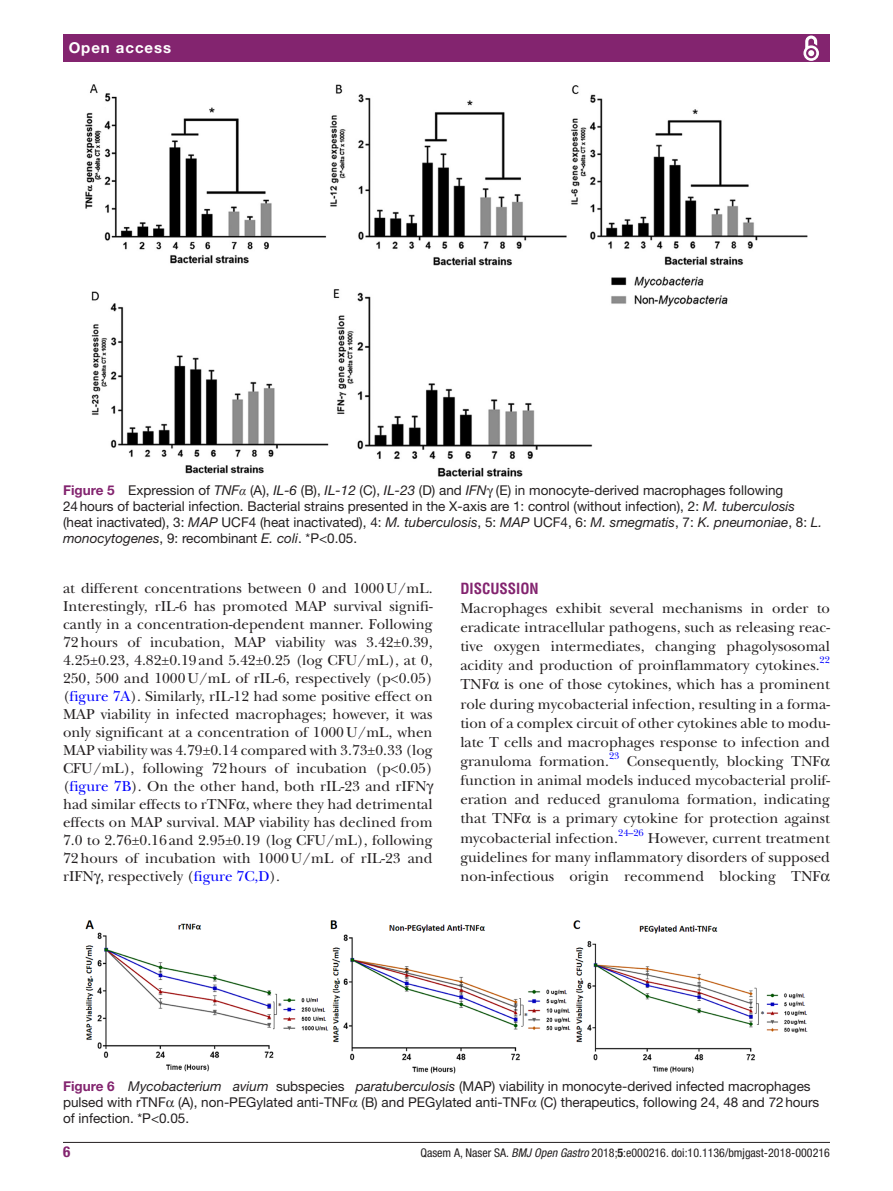
<style>
.page{position:relative;width:893px;height:1191px;background:#fff}
.page>*{position:absolute;margin:0;border:0;box-sizing:border-box;transform-origin:0 0}
.t1{font:15px/18px "New Baskerville";color:#231f20;text-align:justify}
.t2{font:700 15px "Helvetica Neue LT Std";letter-spacing:.065em;color:#fff}
.t3{font:700 condensed 15px "Helvetica LT Std";color:#83246f}
.t4{font:700 condensed 15px "Helvetica Neue LT Std";color:#83246f}
.t5{font:13.5px/16.2px "Helvetica Neue LT Std";color:#231f20}
.t6{font:condensed 12px "Helvetica Neue LT Std";color:#231f20}
.t7{font:9.9px "New Baskerville";color:#00f}
.s1{font-weight:700;color:#83246f}
.s2{font-style:italic}
.s3{font-family:"Times New Roman";font-style:italic}
.s4{color:#00f}
.s5{font-weight:700}
</style>
<div class="page">
<hr style="left:63px;top:1142px;width:767px;height:1px;background:#231f20">
<div style="left:63px;top:34px;width:767px;height:28px;background:#83246f"></div>
<svg style="left:803px;top:35px;width:16px;height:26px"></svg>
<img style="left:85px;top:84px;width:723px;height:393px">
<img style="left:85px;top:920px;width:723px;height:153px">
<p class="t2" style="left:69px;top:39px;width:104px">Open access</p>
<p class="t5" style="left:63px;top:481px;width:761px"><span class="s1">Figure 5</span> Expression of <span class="s2">TNF</span><span class="s3">α</span> (A), <span class="s2">IL-6</span> (B), <span class="s2">IL-12</span> (C), <span class="s2">IL-23</span> (D) and <span class="s2">IFN</span> (E) in monocyte-derived macrophages following 24hours of bacterial infection. Bacterial strains presented in the X-axis are 1: control (without infection), 2: <span class="s2">M. tuberculosis </span>(heat inactivated), 3: <span class="s2">MAP</span> UCF4 (heat inactivated), 4: <span class="s2">M. tuberculosis</span>, 5: <span class="s2">MAP</span> UCF4, 6: <span class="s2">M. smegmatis</span>, 7: <span class="s2">K. pneumoniae</span>, 8: <span class="s2">L. monocytogenes</span>, 9: recombinant <span class="s2">E. coli</span>. *P&lt;0.05.</p>
<p class="t1" style="left:63px;top:579px;width:371px;text-align:left">at different concentrations between 0 and 1000U/mL.<br>Interestingly, rIL-6 has promoted MAP survival signifi&shy;cantly in a concentration-dependent manner. Following 72hours of incubation, MAP viability was 3.42±0.39, 4.25±0.23, 4.82±0.19and 5.42±0.25 (log CFU/mL), at 0, 250, 500 and 1000U/mL of rIL-6, respectively (p&lt;0.05) (<span class="s4">figure 7A</span>). Similarly, rIL-12 had some positive effect on MAP viability in infected macrophages; however, it was only significant at a concentration of 1000U/mL, when MAP viability was 4.79±0.14 compared with 3.73±0.33 (log CFU/mL), following 72hours of incubation (p&lt;0.05) (<span class="s4">figure 7B</span>). On the other hand, both rIL-23 and rIFN had similar effects to rTNF , where they had detrimental effects on MAP survival. MAP viability has declined from 7.0 to 2.76±0.16and 2.95±0.19 (log CFU/mL), following 72hours of incubation with 1000U/mL of rIL-23 and rIFN , respectively (<span class="s4">figure 7C,D</span>).</p>
<p class="t3" style="left:460px;top:578px;width:80px">DISCUSSION</p>
<p class="t1" style="left:460px;top:598px;width:371px;line-height:19.2px">Macrophages exhibit several mechanisms in order to eradicate intracellular pathogens, such as releasing reac&shy;tive oxygen intermediates, changing phagolysosomal acidity and production of proinflammatory cytokines.</p>
<p class="t7" style="left:820px;top:654px;width:12px">22</p>
<p class="t1" style="left:460px;top:675px;width:371px;line-height:19.2px">TNF is one of those cytokines, which has a prominent role during mycobacterial infection, resulting in a forma&shy;tion of a complex circuit of other cytokines able to modu&shy;late T cells and macrophages response to infection and granuloma formation.</p>
<p class="t7" style="left:609px;top:750px;width:12px">23</p>
<p class="t1" style="left:460px;top:751px;width:371px;line-height:19.2px;text-align:left;text-indent:167px">Consequently, blocking TNF function in animal models induced mycobacterial prolif&shy;eration and reduced granuloma formation, indicating that TNF is a primary cytokine for protection against mycobacterial infection.</p>
<p class="t7" style="left:618px;top:827px;width:27px">24–26</p>
<p class="t1" style="left:460px;top:828px;width:371px;line-height:19.2px;text-indent:188px">However, current treatment guidelines for many inflammatory disorders of supposed non-infectious origin recommend blocking TNF</p>
<p class="t5" style="left:63px;top:1078px;width:758px"><span class="s1">Figure 6</span> <span class="s2">Mycobacterium avium</span> subspecies <span class="s2">paratuberculosis</span> (MAP) viability in monocyte-derived infected macrophages pulsed with rTNF (A), non-PEGylated anti-TNF (B) and PEGylated anti-TNF (C) therapeutics, following 24, 48 and 72hours of infection. *P&lt;0.05.</p>
<p class="t4" style="left:63px;top:1142px;width:9px">6</p>
<p class="t6" style="left:420px;top:1145px;width:411px">Qasem A, Naser SA. <span class="s2">BMJ Open Gastro</span> 2018;<span class="s5">5</span>:e000216. doi:10.1136/bmjgast-2018-000216</p>
</div>
